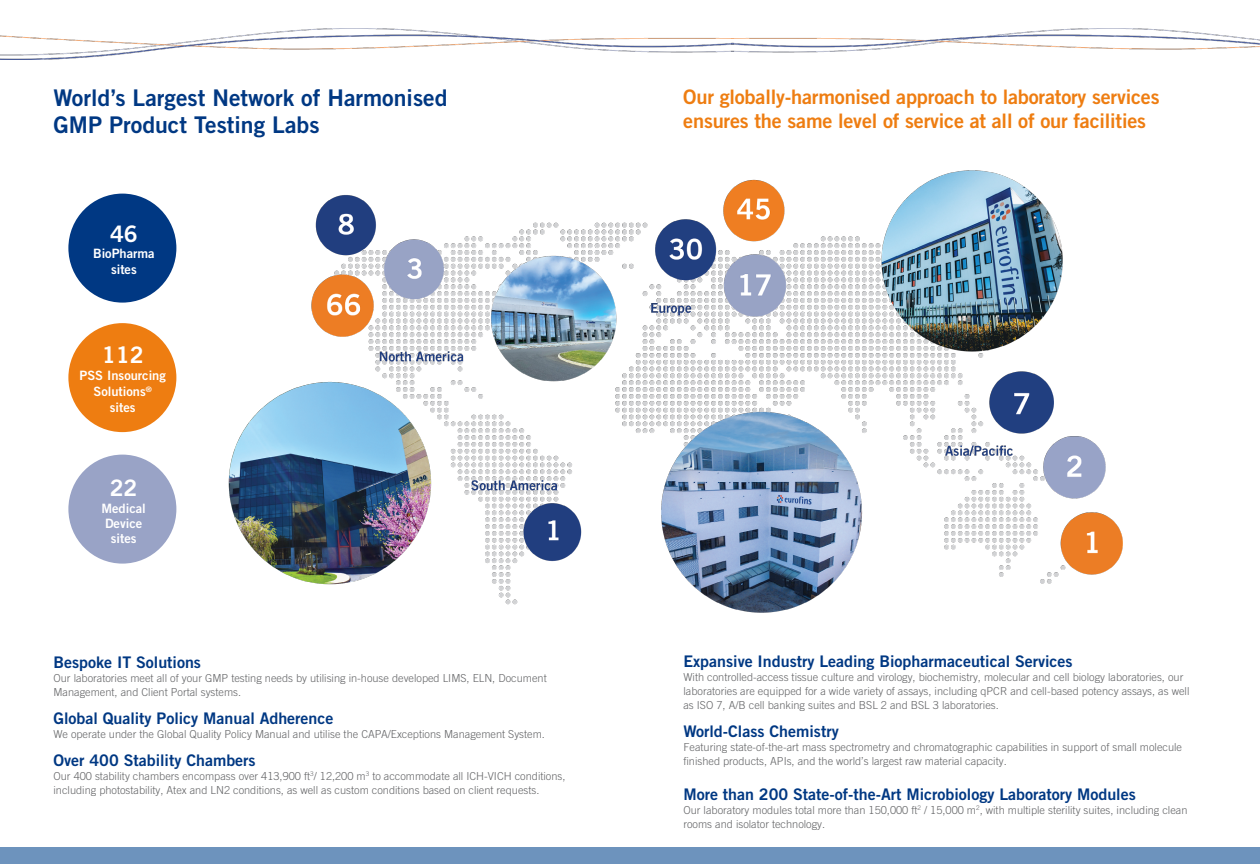
<style>
.page{position:relative;width:1260px;height:864px;background:#fff}
.page>*{position:absolute;margin:0;border:0;box-sizing:border-box;transform-origin:0 0}
.t1{font:23px/27px "Trade Gothic LT Pro Bd 2";color:#003883}
.t2{font:22.8px "Trade Gothic LT Pro Bd 2";color:#fff}
.t3{font:20px/24px "Trade Gothic LT Pro Bd 2";letter-spacing:-.01em;color:#ee7d11}
.t4{font:16px "Trade Gothic LT Pro Bd 2";color:#003883}
.t5{font:12.9px/16px "Trade Gothic LT Pro Bd 2";color:#fff;text-align:center}
.t6{font:300 11px/14px "Trade Gothic LT Pro";color:#636466}
</style>
<div class="page">
<img style="left:0;top:29px;width:731px;height:31px">
<div style="left:0;top:847px;width:1260px;height:17px;background:#6d93bd"></div>
<img style="left:731px;top:29px;width:529px;height:24px">
<img style="left:228px;top:170px;width:895px;height:443px">
<div style="left:68px;top:194px;width:108px;height:109px;background:#003883;border-radius:50%"></div>
<div style="left:68px;top:323px;width:108px;height:109px;background:#ee7d11;border-radius:50%"></div>
<div style="left:68px;top:455px;width:108px;height:109px;background:#99a3c6;border-radius:50%"></div>
<h1 class="t1" style="left:54px;top:84px;width:395px">World’s Largest Network of Harmonised<br>GMP Product Testing Labs</h1>
<h2 class="t2" style="left:110px;top:219px;width:29px">46</h2>
<p class="t5" style="left:93px;top:245px;width:63px">BioPharma sites</p>
<h2 class="t2" style="left:102px;top:341px;width:43px">112</h2>
<p class="t5" style="left:80px;top:367px;width:88px">PSS Insourcing<br>Solutions<sup>® </sup>sites</p>
<h2 class="t2" style="left:110px;top:474px;width:29px">22</h2>
<p class="t5" style="left:101px;top:500px;width:46px;line-height:15px">Medical<br>Device sites</p>
<h3 class="t4" style="left:54px;top:652px;width:149px">Bespoke IT Solutions</h3>
<p class="t6" style="left:54px;top:671px;width:495px">Our laboratories meet all of your GMP testing needs by utilising in-house developed LIMS, ELN, Document<br>Management, and Client Portal systems.</p>
<h3 class="t4" style="left:54px;top:708px;width:282px">Global Quality Policy Manual Adherence</h3>
<p class="t6" style="left:54px;top:727px;width:493px">We operate under the Global Quality Policy Manual and utilise the CAPA/Exceptions Management System.</p>
<h3 class="t4" style="left:54px;top:750px;width:204px">Over 400 Stability Chambers</h3>
<p class="t6" style="left:54px;top:769px;width:514px">Our 400 stability chambers encompass over 413,900 ft<sup>3</sup>/ 12,200 m<sup>3</sup> to accommodate all ICH-VICH conditions, including photostability, Atex and LN2 conditions, as well as custom conditions based on client requests.</p>
<h3 class="t3" style="left:683px;top:84px;width:478px">Our globally-harmonised approach to laboratory services ensures the same level of service at all of our facilities</h3>
<h3 class="t4" style="left:683px;top:651px;width:391px">Expansive Industry Leading Biopharmaceutical Services</h3>
<p class="t6" style="left:683px;top:670px;width:508px">With controlled-access tissue culture and virology, biochemistry, molecular and cell biology laboratories, our laboratories are equipped for a wide variety of assays, including qPCR and cell-based potency assays, as well as ISO 7, A/B cell banking suites and BSL 2 and BSL 3 laboratories.</p>
<h3 class="t4" style="left:683px;top:721px;width:157px">World-Class Chemistry</h3>
<p class="t6" style="left:683px;top:740px;width:500px">Featuring state-of-the-art mass spectrometry and chromatographic capabilities in support of small molecule finished products, APIs, and the world’s largest raw material capacity.</p>
<h3 class="t4" style="left:683px;top:784px;width:454px">More than 200 State-of-the-Art Microbiology Laboratory Modules</h3>
<p class="t6" style="left:683px;top:803px;width:506px">Our laboratory modules total more than 150,000 ft<sup>2</sup> / 15,000 m<sup>2</sup>, with multiple sterility suites, including clean rooms and isolator technology.</p>
</div>
